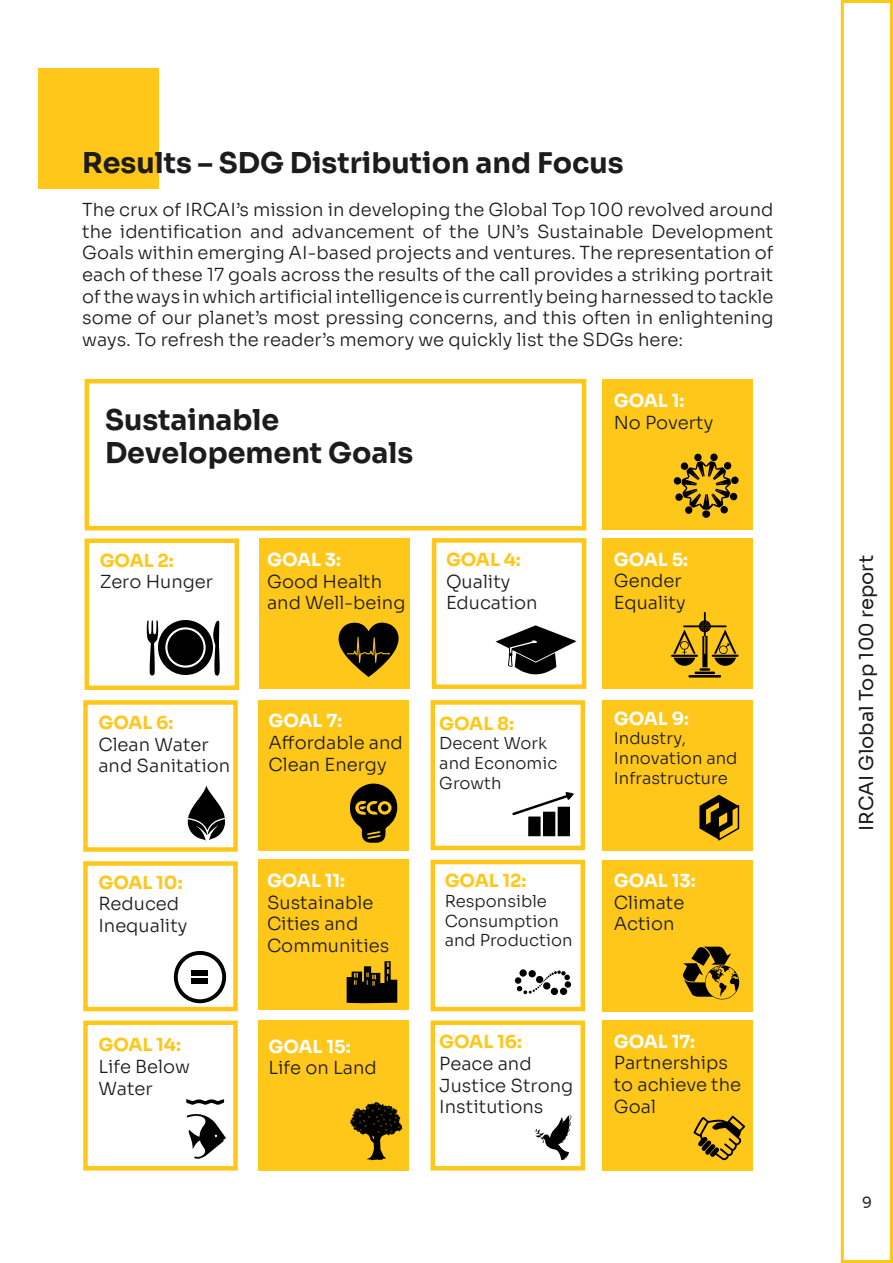
<style>
.page{position:relative;width:893px;height:1263px;background:#fff}
.page>*{position:absolute;margin:0;border:0;box-sizing:border-box;transform-origin:0 0}
.t1{font:700 28.5px/33px "Sora";color:#1c1c1c}
.t2{font:19.5px "Sora";color:#1c1c1c}
.t3{font:300 18px/21.6px "Sora";color:#1c1c1c}
.t4{font:700 18px "Sora";color:#fff}
.t5{font:700 18px "Sora";color:#ffc71a}
.t6{font:300 16.5px/19.8px "Sora";color:#1c1c1c}
.t7{font:15px "Sora";color:#1c1c1c}
</style>
<div class="page">
<div style="left:83px;top:861px;width:155px;height:150px;border:5px solid #ffc71a"></div>
<div style="left:431px;top:860px;width:154px;height:151px;border:5px solid #ffc71a"></div>
<div style="left:841px;top:0;width:52px;height:1263px;border:3px solid #ffc71a"></div>
<div style="left:38px;top:69px;width:120px;height:120px;background:#ffc71a"></div>
<div style="left:602px;top:380px;width:150px;height:150px;background:#ffc71a"></div>
<div style="left:85px;top:538px;width:154px;height:152px;border:5px solid #ffc71a"></div>
<div style="left:259px;top:539px;width:150px;height:150px;background:#ffc71a"></div>
<div style="left:259px;top:700px;width:150px;height:150px;background:#ffc71a"></div>
<div style="left:602px;top:538px;width:150px;height:151px;background:#ffc71a"></div>
<div style="left:259px;top:860px;width:150px;height:150px;background:#ffc71a"></div>
<div style="left:259px;top:1020px;width:150px;height:150px;background:#ffc71a"></div>
<svg style="left:174px;top:951px;width:52px;height:52px"></svg>
<div style="left:192px;top:970px;width:16px;height:6px;background:#000"></div>
<div style="left:192px;top:978px;width:16px;height:6px;background:#000"></div>
<div style="left:432px;top:538px;width:154px;height:151px;border:5px solid #ffc71a"></div>
<svg style="left:147px;top:620px;width:73px;height:56px"></svg>
<div style="left:167px;top:629px;width:37px;height:37px;background:#000;border-radius:50%"></div>
<svg style="left:339px;top:622px;width:60px;height:55px"></svg>
<svg style="left:496px;top:625px;width:80px;height:49px"></svg>
<div style="left:674px;top:477px;width:7px;height:8px;background:#000;border-radius:50%"></div>
<div style="left:675px;top:493px;width:8px;height:8px;background:#000;border-radius:50%"></div>
<svg style="left:680px;top:453px;width:59px;height:65px"></svg>
<div style="left:730px;top:493px;width:7px;height:7px;background:#000;border-radius:50%"></div>
<svg style="left:671px;top:612px;width:68px;height:65px"></svg>
<div style="left:83px;top:700px;width:155px;height:152px;border:5px solid #ffc71a"></div>
<svg style="left:188px;top:786px;width:37px;height:55px"></svg>
<svg style="left:349px;top:783px;width:49px;height:60px"></svg>
<div style="left:381px;top:804px;width:7px;height:7px;background:#000;border-radius:50%"></div>
<div style="left:431px;top:700px;width:154px;height:150px;border:5px solid #ffc71a"></div>
<svg style="left:512px;top:792px;width:62px;height:44px"></svg>
<div style="left:602px;top:700px;width:150px;height:150px;background:#ffc71a"></div>
<div style="left:602px;top:860px;width:150px;height:151px;background:#ffc71a"></div>
<div style="left:602px;top:1020px;width:150px;height:150px;background:#ffc71a"></div>
<svg style="left:347px;top:961px;width:50px;height:42px"></svg>
<div style="left:83px;top:1020px;width:155px;height:150px;border:5px solid #ffc71a"></div>
<div style="left:431px;top:1020px;width:154px;height:150px;border:5px solid #ffc71a"></div>
<svg style="left:683px;top:946px;width:56px;height:53px"></svg>
<svg style="left:515px;top:970px;width:56px;height:24px"></svg>
<svg style="left:186px;top:1114px;width:40px;height:45px"></svg>
<svg style="left:186px;top:1099px;width:39px;height:6px"></svg>
<svg style="left:350px;top:1102px;width:53px;height:58px"></svg>
<svg style="left:535px;top:1115px;width:36px;height:45px"></svg>
<svg style="left:699px;top:795px;width:41px;height:46px"></svg>
<svg style="left:693px;top:1116px;width:52px;height:44px"></svg>
<div style="left:85px;top:379px;width:501px;height:151px;border:5px solid #ffc71a"></div>
<h1 class="t1" style="left:82px;top:144px;width:543px">Results – SDG Distribution and Focus</h1>
<p class="t3" style="left:82px;top:197px;width:693px;text-align:justify">The crux of IRCAI’s mission in developing the Global Top 100 revolved around the identification and advancement of the UN’s Sustainable Development Goals within emerging AI-based projects and ventures. The representation of each of these 17 goals across the results of the call provides a striking portrait of the ways in which artificial intelligence is currently being harnessed to tackle some of our planet’s most pressing concerns, and this often in enlightening ways. To refresh the reader’s memory we quickly list the SDGs here:</p>
<h1 class="t1" style="left:105px;top:401px;width:310px">Sustainable<br>Developement Goals</h1>
<p class="t5" style="left:100px;top:545px;width:76px">GOAL 2:</p>
<p class="t3" style="left:100px;top:569px;width:115px">Zero Hunger</p>
<p class="t4" style="left:267px;top:545px;width:76px">GOAL 3:</p>
<p class="t3" style="left:267px;top:569px;width:140px">Good Health and Well-being</p>
<p class="t5" style="left:446px;top:545px;width:76px">GOAL 4:</p>
<p class="t3" style="left:446px;top:572px;width:93px">Quality<br>Education</p>
<p class="t5" style="left:98px;top:708px;width:77px">GOAL 6:</p>
<p class="t3" style="left:98px;top:735px;width:133px">Clean Water and Sanitation</p>
<p class="t5" style="left:98px;top:867px;width:86px">GOAL 10:</p>
<p class="t3" style="left:98px;top:894px;width:91px">Reduced<br>Inequality</p>
<p class="t5" style="left:98px;top:1030px;width:84px">GOAL 14:</p>
<p class="t3" style="left:98px;top:1057px;width:93px">Life Below<br>Water</p>
<p class="t4" style="left:269px;top:706px;width:75px">GOAL 7:</p>
<p class="t3" style="left:269px;top:730px;width:136px">Affordable and<br>Clean Energy</p>
<p class="t4" style="left:267px;top:866px;width:80px">GOAL 11:</p>
<p class="t3" style="left:267px;top:893px;width:124px">Sustainable<br>Cities and<br>Communities</p>
<p class="t4" style="left:269px;top:1031px;width:84px">GOAL 15:</p>
<p class="t3" style="left:269px;top:1058px;width:110px">Life on Land</p>
<p class="t5" style="left:439px;top:708px;width:76px">GOAL 8:</p>
<p class="t6" style="left:439px;top:735px;width:120px">Decent Work and Economic<br>Growth</p>
<p class="t5" style="left:445px;top:866px;width:83px">GOAL 12:</p>
<p class="t6" style="left:445px;top:892px;width:129px">Responsible<br>Consumption and Production</p>
<p class="t5" style="left:439px;top:1027px;width:84px">GOAL 16:</p>
<p class="t3" style="left:439px;top:1054px;width:135px">Peace and<br>Justice Strong<br>Institutions</p>
<p class="t4" style="left:614px;top:386px;width:72px">GOAL 1:</p>
<p class="t3" style="left:614px;top:413px;width:101px">No Poverty</p>
<p class="t4" style="left:614px;top:544px;width:76px">GOAL 5:</p>
<p class="t3" style="left:614px;top:571px;width:73px">Gender<br>Equality</p>
<p class="t4" style="left:614px;top:703px;width:77px">GOAL 9:</p>
<p class="t6" style="left:614px;top:727px;width:125px">Industry,<br>Innovation and<br>Infrastructure</p>
<p class="t4" style="left:614px;top:866px;width:83px">GOAL 13:</p>
<p class="t3" style="left:614px;top:893px;width:72px">Climate<br>Action</p>
<p class="t4" style="left:614px;top:1026px;width:83px">GOAL 17:</p>
<p class="t3" style="left:614px;top:1053px;width:129px">Partnerships to achieve the<br>Goal</p>
<p class="t2" style="left:858px;top:831px;width:277px;rotate:-90deg">IRCAI Global Top 100 report</p>
<p class="t7" style="left:862px;top:1196px;width:11px">9</p>
</div>
